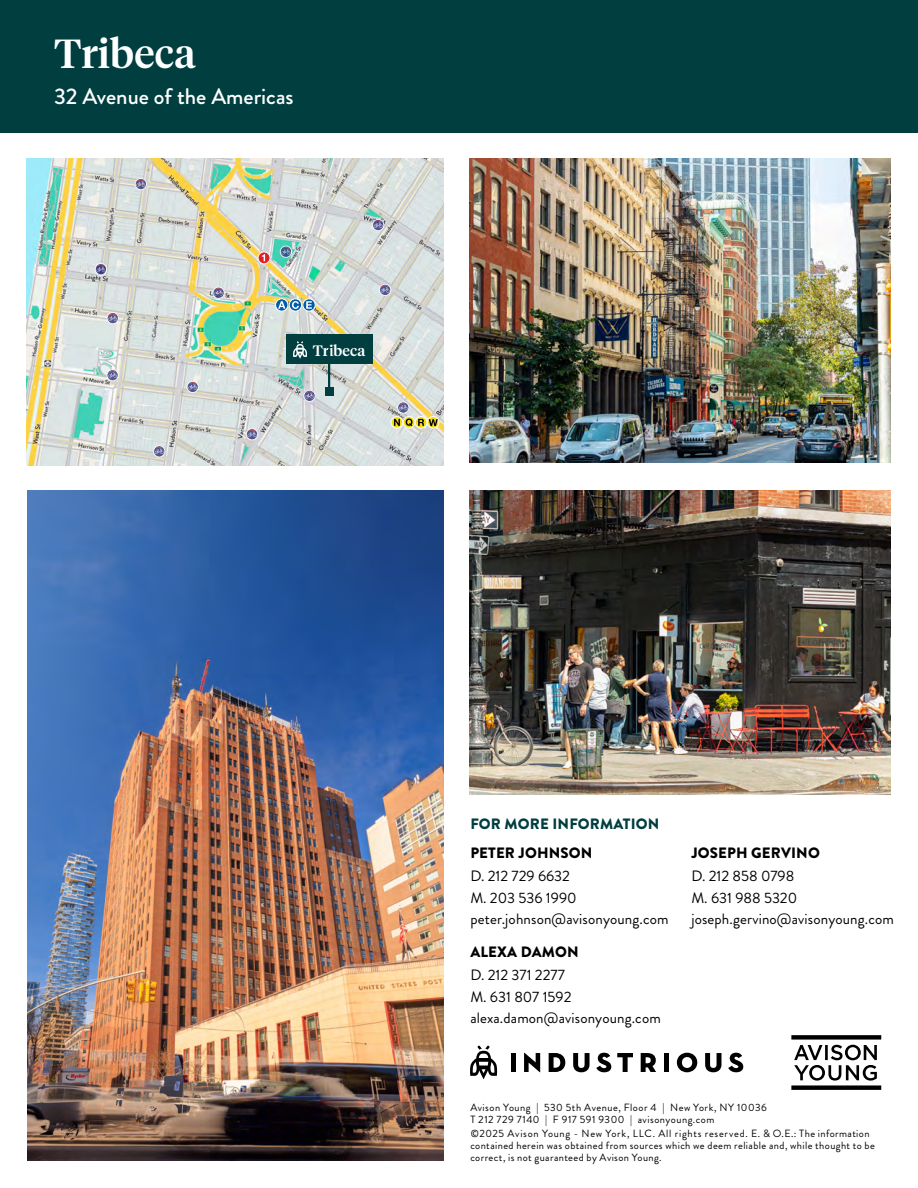
<style>
.page{position:relative;width:918px;height:1188px;background:#fff}
.page>*{position:absolute;margin:0;border:0;box-sizing:border-box;transform-origin:0 0}
.t1{font:500 40.5px "Tiempos Headline";letter-spacing:.005em;color:#fff}
.t2{font:500 22.5px "Brandon Grotesque";color:#fff}
.t3{font:15px/22.5px "Brandon Grotesque";letter-spacing:.01em;color:#000}
.t4{font:900 15px "Brandon Grotesque";letter-spacing:.01em;color:#000}
.t5{font:900 15px "Brandon Grotesque";letter-spacing:.01em;color:#013e3f}
.t6{font:500 15px "Tiempos Headline";letter-spacing:.005em;color:#fff}
.t7{font:10.5px/12px "Brandon Grotesque";letter-spacing:.04em;color:#000}
.s1{font-family:"Calibri"}
</style>
<div class="page">
<div style="left:0;top:0;width:918px;height:132px;background:#013e3f"></div>
<img style="left:27px;top:159px;width:417px;height:307px">
<div style="left:286px;top:334px;width:86px;height:30px;background:#013e3f"></div>
<svg style="left:293px;top:341px;width:14px;height:18px"></svg>
<hr style="left:328px;top:349px;width:2px;height:42px;background:#013e3f">
<div style="left:325px;top:387px;width:9px;height:9px;background:#013e3f"></div>
<img style="left:27px;top:490px;width:417px;height:671px">
<img style="left:470px;top:490px;width:421px;height:304px">
<img style="left:470px;top:159px;width:421px;height:304px">
<div style="left:246px;top:428px;width:12px;height:12px;border:1px solid #fff;border-radius:50%"></div>
<svg style="left:247px;top:430px;width:10px;height:7px"></svg>
<div style="left:397px;top:402px;width:12px;height:11px;border:1px solid #fff;border-radius:50%"></div>
<svg style="left:399px;top:403px;width:9px;height:7px"></svg>
<div style="left:107px;top:312px;width:12px;height:12px;border:1px solid #fff;border-radius:50%"></div>
<svg style="left:108px;top:313px;width:9px;height:8px"></svg>
<div style="left:107px;top:370px;width:11px;height:11px;background:#565792;border-radius:50%"></div>
<div style="left:107px;top:369px;width:11px;height:12px;border:1px solid #fff;border-radius:50%"></div>
<svg style="left:108px;top:371px;width:9px;height:7px"></svg>
<div style="left:153px;top:445px;width:12px;height:12px;border:1px solid #fff;border-radius:50%"></div>
<svg style="left:155px;top:447px;width:9px;height:7px"></svg>
<div style="left:187px;top:381px;width:12px;height:12px;border:1px solid #fff;border-radius:50%"></div>
<svg style="left:188px;top:382px;width:9px;height:8px"></svg>
<div style="left:280px;top:246px;width:12px;height:12px;border:1px solid #fff;border-radius:50%"></div>
<svg style="left:281px;top:247px;width:9px;height:8px"></svg>
<div style="left:372px;top:219px;width:12px;height:12px;border:1px solid #fff;border-radius:50%"></div>
<svg style="left:374px;top:220px;width:9px;height:8px"></svg>
<div style="left:213px;top:287px;width:11px;height:12px;border:1px solid #fff;border-radius:50%"></div>
<svg style="left:214px;top:288px;width:9px;height:8px"></svg>
<div style="left:135px;top:178px;width:12px;height:12px;border:1px solid #fff;border-radius:50%"></div>
<svg style="left:136px;top:179px;width:9px;height:8px"></svg>
<div style="left:379px;top:284px;width:12px;height:12px;border:1px solid #fff;border-radius:50%"></div>
<svg style="left:381px;top:285px;width:9px;height:8px"></svg>
<div style="left:304px;top:390px;width:11px;height:12px;border:1px solid #fff;border-radius:50%"></div>
<svg style="left:305px;top:391px;width:9px;height:8px"></svg>
<div style="left:95px;top:264px;width:12px;height:12px;border:1px solid #fff;border-radius:50%"></div>
<div style="left:95px;top:263px;width:12px;height:12px;border:1px solid #fff;border-radius:50%"></div>
<svg style="left:96px;top:264px;width:10px;height:9px"></svg>
<svg style="left:258px;top:252px;width:12px;height:12px"></svg>
<div style="left:258px;top:252px;width:12px;height:12px;border:1px solid #fff;border-radius:50%"></div>
<svg style="left:262px;top:254px;width:3px;height:7px"></svg>
<svg style="left:391px;top:417px;width:12px;height:11px"></svg>
<div style="left:391px;top:416px;width:12px;height:12px;border:1px solid #fff;border-radius:50%"></div>
<svg style="left:394px;top:419px;width:6px;height:7px"></svg>
<svg style="left:403px;top:417px;width:12px;height:11px"></svg>
<div style="left:403px;top:416px;width:12px;height:12px;border:1px solid #fff;border-radius:50%"></div>
<svg style="left:406px;top:418px;width:6px;height:8px"></svg>
<svg style="left:415px;top:417px;width:12px;height:11px"></svg>
<div style="left:415px;top:416px;width:12px;height:12px;border:1px solid #fff;border-radius:50%"></div>
<div style="left:427px;top:416px;width:12px;height:12px;border:1px solid #fff;border-radius:50%"></div>
<svg style="left:418px;top:419px;width:20px;height:7px"></svg>
<svg style="left:276px;top:299px;width:12px;height:12px"></svg>
<div style="left:275px;top:299px;width:13px;height:12px;border:1px solid #fff;border-radius:50%"></div>
<svg style="left:278px;top:301px;width:7px;height:8px"></svg>
<svg style="left:289px;top:299px;width:13px;height:12px"></svg>
<div style="left:289px;top:299px;width:13px;height:12px;border:1px solid #fff;border-radius:50%"></div>
<svg style="left:292px;top:301px;width:7px;height:8px"></svg>
<div style="left:303px;top:299px;width:12px;height:12px;background:#005cab;border-radius:50%"></div>
<div style="left:303px;top:299px;width:12px;height:12px;border:1px solid #fff;border-radius:50%"></div>
<svg style="left:306px;top:301px;width:6px;height:8px"></svg>
<svg style="left:470px;top:1046px;width:28px;height:33px"></svg>
<div style="left:511px;top:1053px;width:5px;height:19px;background:#000"></div>
<svg style="left:524px;top:1053px;width:16px;height:19px"></svg>
<svg style="left:549px;top:1053px;width:16px;height:19px"></svg>
<svg style="left:573px;top:1053px;width:17px;height:19px"></svg>
<svg style="left:596px;top:1053px;width:15px;height:19px"></svg>
<svg style="left:617px;top:1053px;width:16px;height:19px"></svg>
<svg style="left:641px;top:1053px;width:15px;height:19px"></svg>
<div style="left:664px;top:1053px;width:5px;height:19px;background:#000"></div>
<svg style="left:677px;top:1053px;width:20px;height:19px"></svg>
<svg style="left:705px;top:1053px;width:16px;height:19px"></svg>
<svg style="left:728px;top:1053px;width:15px;height:19px"></svg>
<svg style="left:791px;top:1035px;width:90px;height:55px"></svg>
<h1 class="t1" style="left:54px;top:26px;width:143px">Tribeca</h1>
<h2 class="t2" style="left:54px;top:81px;width:241px">32 Avenue of the Americas</h2>
<h3 class="t6" style="left:313px;top:340px;width:54px">Tribeca</h3>
<h3 class="t5" style="left:470px;top:814px;width:191px">FOR MORE INFORMATION</h3>
<h3 class="t4" style="left:470px;top:843px;width:124px">PETER JOHNSON</h3>
<h3 class="t3" style="left:470px;top:865px;width:108px">D. 212 729 6632<br>M. 203 536 1990</h3>
<h3 class="t3" style="left:470px;top:908px;width:200px">peter.johnson@avisonyoung.com</h3>
<h3 class="t4" style="left:470px;top:942px;width:110px">ALEXA DAMON</h3>
<h3 class="t3" style="left:470px;top:964px;width:103px">D. 212 371 2277<br>M. 631 807 1592</h3>
<h3 class="t3" style="left:470px;top:1007px;width:192px">alexa.damon@avisonyoung.com</h3>
<h3 class="t4" style="left:691px;top:843px;width:130px">JOSEPH GERVINO</h3>
<h3 class="t3" style="left:691px;top:865px;width:107px">D. 212 858 0798<br>M. 631 988 5320</h3>
<h3 class="t3" style="left:691px;top:908px;width:204px">joseph.gervino@avisonyoung.com</h3>
<p class="t7" style="left:470px;top:1101px;width:298px">Avison Young | 530 5th Avenue, Floor 4 | New York, NY 10036<br>T 212 729 7140 | F 917 591 9300 | avisonyoung.com</p>
<p class="t7" style="left:470px;top:1128px;width:406px"><span class="s1">©</span>2025 Avison Young - New York, LLC. All rights reserved. E. &amp; O.E.: The information contained herein was obtained from sources which we deem reliable and, while thought to be correct, is not guaranteed by Avison Young.</p>
</div>
